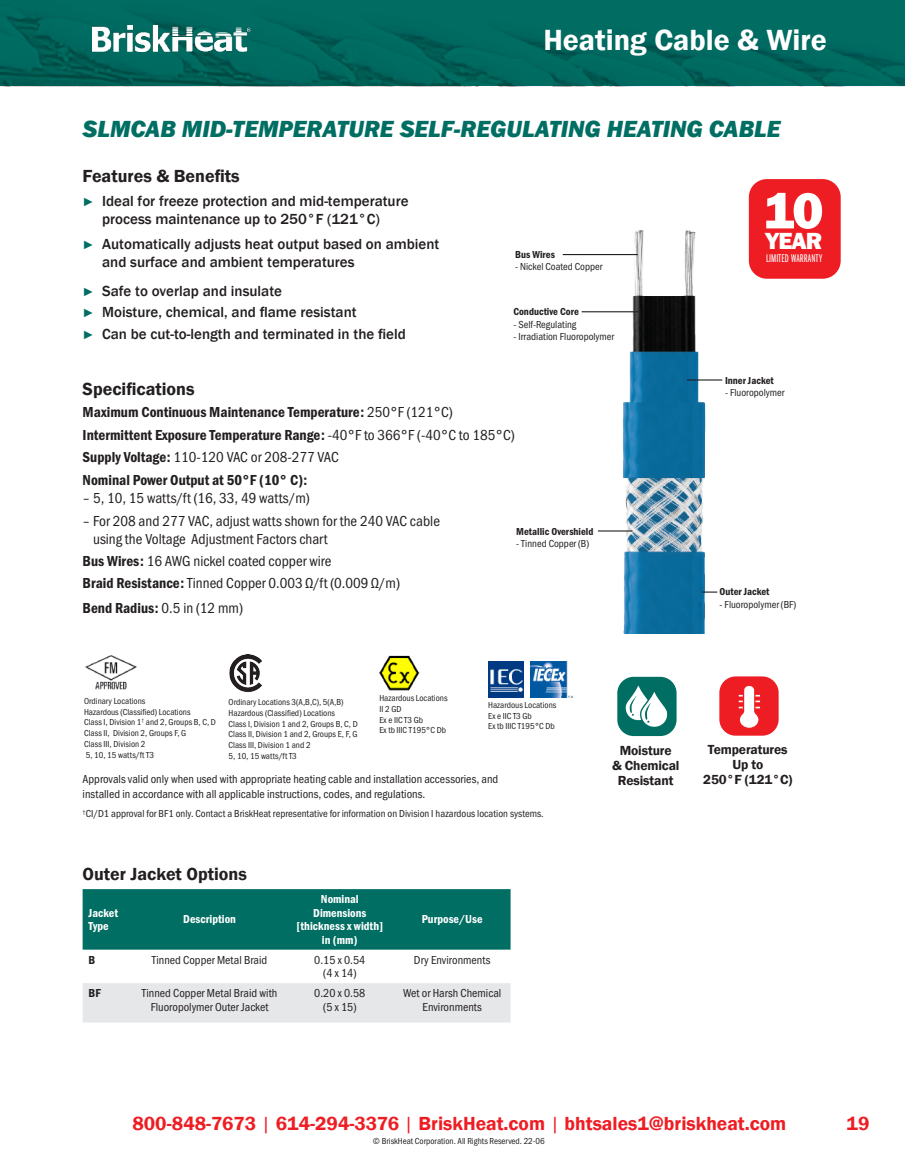
<style>
.page{position:relative;width:905px;height:1175px;background:#fff}
.page>*{position:absolute;margin:0;border:0;box-sizing:border-box;transform-origin:0 0}
.t1{font:800 52.5px "Franklin Gothic";color:#fff}
.t2{font:600 30px "Franklin Gothic";color:#fff}
.HEAD-HCW{font:italic 800 24px "Franklin Gothic";color:#006e63}
.t3{font:800 24px "Franklin Gothic";color:#fff}
.t4{font:600 19.5px "Franklin Gothic";color:#ee1d23}
.t5{font:600 18px "Franklin Gothic";color:#231f20}
.t6{font:500 15px/18px "Franklin Gothic";color:#231f20}
.t7{font:15px/18px "Franklin Gothic URW Cond";color:#231f20}
.t8{font:15px "Franklin Gothic URW Con Dem";color:#231f20}
.t9{font:600 13.5px/15px "Franklin Gothic";letter-spacing:-.01em;color:#231f20;text-align:center}
.t10{font:12px/13.5px "Franklin Gothic URW Cond";color:#231f20;text-align:center}
.t11{font:12px/13.5px "Franklin Gothic URW Con Dem";color:#fff}
.t12{font:12px "Franklin Gothic URW Con Dem";color:#231f20}
.t13{font:11.55px "Franklin Gothic URW Ext Com D Boo";letter-spacing:.01em;color:#fff}
.t14{font:10.5px "Franklin Gothic URW Cond";color:#231f20}
.t15{font:10.5px "Franklin Gothic URW Con Dem";color:#231f20}
.t16{font:9px "Franklin Gothic URW Cond";color:#231f20}
.s1{font-size:12px;color:#006e63}
.s2{font-family:"Franklin Gothic URW Cond"}
.s3{font-family:"Franklin Gothic URW Con Dem"}
.s4{font-weight:400}
</style>
<div class="page">
<img style="left:0;top:0;width:904px;height:86px">
<img style="left:92px;top:26px;width:160px;height:25px">
<img style="left:611px;top:230px;width:101px;height:403px">
<hr style="left:562px;top:254px;width:76px;height:1px;background:#231f20">
<hr style="left:581px;top:311px;width:59px;height:1px;background:#231f20">
<hr style="left:687px;top:379px;width:35px;height:1px;background:#231f20">
<svg style="left:702px;top:591px;width:15px;height:1px"></svg>
<hr style="left:598px;top:530px;width:34px;height:1px;background:#231f20">
<div style="left:83px;top:889px;width:427px;height:60px;background:#006e63"></div>
<div style="left:83px;top:983px;width:427px;height:39px;background:#e6e7e9"></div>
<img style="left:85px;top:655px;width:52px;height:35px">
<img style="left:379px;top:655px;width:41px;height:36px">
<img style="left:530px;top:661px;width:42px;height:36px">
<img style="left:488px;top:661px;width:35px;height:36px">
<img style="left:229px;top:655px;width:33px;height:37px">
<div style="left:748px;top:179px;width:92px;height:100px;background:#ee1d23;border-radius:18px"></div>
<div style="left:617px;top:677px;width:59px;height:59px;background:#006e63;border-radius:16px"></div>
<svg style="left:625px;top:685px;width:43px;height:42px"></svg>
<div style="left:719px;top:676px;width:59px;height:59px;background:#ee1d23;border-radius:16px"></div>
<svg style="left:738px;top:686px;width:22px;height:42px"></svg>
<h2 class="t2" style="left:543px;top:21px;width:285px">Heating Cable &amp; Wire</h2>
<p class="HEAD-HCW" style="left:83px;top:113px;width:699px">SLMCAB MID-TEMPERATURE SELF-REGULATING HEATING CABLE</p>
<p class="t5" style="left:82px;top:165px;width:159px">Features &amp; Benefits</p>
<p class="t1" style="left:762px;top:177px;width:62px">10</p>
<p class="t3" style="left:765px;top:225px;width:59px">YEAR</p>
<p class="t13" style="left:766px;top:252px;width:58px">LIMITED WARRANTY</p>
<p class="t6" style="left:102px;top:192px;width:308px;text-indent:-20px"><span class="s1">►</span> Ideal for freeze protection and mid-temperature process maintenance up to 250°F (121°C)</p>
<p class="t6" style="left:102px;top:235px;width:339px;text-indent:-20px"><span class="s1">►</span> Automatically adjusts heat output based on ambient and surface and ambient temperatures</p>
<p class="t6" style="left:83px;top:282px;width:201px"><span class="s1">►</span> Safe to overlap and insulate</p>
<p class="t6" style="left:83px;top:303px;width:275px"><span class="s1">►</span> Moisture, chemical, and flame resistant</p>
<p class="t6" style="left:83px;top:325px;width:325px"><span class="s1">►</span> Can be cut-to-length and terminated in the field</p>
<p class="t15" style="left:515px;top:247px;width:41px">Bus Wires</p>
<p class="t14" style="left:515px;top:259px;width:89px">- Nickel Coated Copper</p>
<p class="t15" style="left:513px;top:305px;width:67px">Conductive Core</p>
<p class="t14" style="left:513px;top:317px;width:64px">- Self-Regulating</p>
<p class="t14" style="left:513px;top:329px;width:102px">- Irradiation Fluoropolymer</p>
<p class="t5" style="left:83px;top:378px;width:113px">Specifications</p>
<p class="t8" style="left:83px;top:402px;width:371px">Maximum Continuous Maintenance Temperature: <span class="s2">250°F (121°C)</span></p>
<p class="t8" style="left:83px;top:425px;width:433px">Intermittent Exposure Temperature Range: <span class="s2">-40°F to 366°F (-40°C to 185°C)</span></p>
<p class="t7" style="left:83px;top:447px;width:258px"><span class="s3">Supply Voltage:</span> 110-120 VAC or 208-277 VAC</p>
<p class="t8" style="left:83px;top:470px;width:226px">Nominal Power Output at 50°F (10° C):</p>
<p class="t7" style="left:83px;top:488px;width:228px">– 5, 10, 15 watts/ft (16, 33, 49 watts/m)</p>
<p class="t7" style="left:93px;top:510px;width:348px;text-indent:-10px">– For 208 and 277 VAC, adjust watts shown for the 240 VAC cable using the Voltage Adjustment Factors chart</p>
<p class="t7" style="left:83px;top:551px;width:250px"><span class="s3">Bus Wires:</span> 16 AWG nickel coated copper wire</p>
<p class="t7" style="left:83px;top:573px;width:319px"><span class="s3">Braid Resistance:</span> Tinned Copper 0.003 Ω/ft (0.009 Ω/m)</p>
<p class="t8" style="left:83px;top:598px;width:162px">Bend Radius: <span class="s2">0.5 in (12 mm)</span></p>
<p class="t15" style="left:516px;top:524px;width:79px">Metallic Overshield</p>
<p class="t14" style="left:516px;top:536px;width:74px">- Tinned Copper (B)</p>
<p class="t15" style="left:725px;top:373px;width:50px">Inner Jacket</p>
<p class="t14" style="left:725px;top:385px;width:61px">- Fluoropolymer</p>
<p class="t15" style="left:719px;top:585px;width:51px">Outer Jacket</p>
<p class="t14" style="left:719px;top:597px;width:78px">- Fluoropolymer (BF)</p>
<p class="t16" style="left:84px;top:694px;width:63px">Ordinary Locations</p>
<p class="t16" style="left:84px;top:705px;width:108px">Hazardous (Classified) Locations</p>
<p class="t16" style="left:84px;top:716px;width:133px">Class I, Division 1<sup>†</sup> and 2, Groups B, C, D</p>
<p class="t16" style="left:84px;top:726px;width:104px">Class II, Division 2, Groups F, G</p>
<p class="t16" style="left:84px;top:737px;width:63px">Class III, Division 2</p>
<p class="t16" style="left:86px;top:748px;width:70px">5, 10, 15 watts/ft T3</p>
<p class="t16" style="left:229px;top:695px;width:116px">Ordinary Locations 3(A,B,C), 5(A,B)</p>
<p class="t16" style="left:229px;top:706px;width:108px">Hazardous (Classified) Locations</p>
<p class="t16" style="left:229px;top:717px;width:131px">Class I, Division 1 and 2, Groups B, C, D</p>
<p class="t16" style="left:229px;top:728px;width:130px">Class II, Division 1 and 2, Groups E, F, G</p>
<p class="t16" style="left:229px;top:738px;width:83px">Class III, Division 1 and 2</p>
<p class="t16" style="left:229px;top:749px;width:70px">5, 10, 15 watts/ft T3</p>
<p class="t16" style="left:379px;top:691px;width:70px">Hazardous Locations</p>
<p class="t16" style="left:379px;top:702px;width:24px">II 2 GD</p>
<p class="t16" style="left:379px;top:713px;width:45px">Ex e IIC T3 Gb</p>
<p class="t16" style="left:379px;top:724px;width:68px">Ex tb IIIC T195°C Db</p>
<p class="t16" style="left:488px;top:698px;width:70px">Hazardous Locations</p>
<p class="t16" style="left:488px;top:709px;width:45px">Ex e IIC T3 Gb</p>
<p class="t16" style="left:488px;top:720px;width:68px">Ex tb IIIC T195°C Db</p>
<p class="t10" style="left:83px;top:771px;width:417px;line-height:14.4px;text-align:left">Approvals valid only when used with appropriate heating cable and installation accessories, and installed in accordance with all applicable instructions, codes, and regulations.</p>
<p class="t14" style="left:83px;top:806px;width:462px"><sup>†</sup>CI/D1 approval for BF1 only. Contact a BriskHeat representative for information on Division I hazardous location systems.</p>
<p class="t5" style="left:83px;top:863px;width:166px">Outer Jacket Options</p>
<p class="t11" style="left:89px;top:905px;width:31px">Jacket<br>Type</p>
<p class="t11" style="left:183px;top:912px;width:54px">Description</p>
<p class="t11" style="left:321px;top:891px;width:39px">Nominal</p>
<p class="t11" style="left:296px;top:905px;width:88px;text-align:center">Dimensions [thickness x width]</p>
<p class="t11" style="left:322px;top:932px;width:37px">in (mm)</p>
<p class="t11" style="left:422px;top:912px;width:62px">Purpose/Use</p>
<p class="t12" style="left:89px;top:951px;width:8px">B</p>
<p class="t10" style="left:152px;top:952px;width:117px">Tinned Copper Metal Braid</p>
<p class="t10" style="left:314px;top:952px;width:53px">0.15 x 0.54 (4 x 14)</p>
<p class="t10" style="left:414px;top:952px;width:78px">Dry Environments</p>
<p class="t12" style="left:89px;top:985px;width:14px">BF</p>
<p class="t10" style="left:142px;top:985px;width:137px">Tinned Copper Metal Braid with<br>Fluoropolymer Outer Jacket</p>
<p class="t10" style="left:314px;top:985px;width:53px">0.20 x 0.58 (5 x 15)</p>
<p class="t10" style="left:403px;top:985px;width:100px">Wet or Harsh Chemical<br>Environments</p>
<p class="t9" style="left:619px;top:743px;width:53px">Moisture</p>
<p class="t9" style="left:612px;top:758px;width:69px">&amp; Chemical</p>
<p class="t9" style="left:618px;top:773px;width:57px">Resistant</p>
<p class="t9" style="left:703px;top:742px;width:91px">Temperatures<br>Up to<br>250°F (121°C)</p>
<h3 class="t4" style="left:132px;top:1111px;width:655px">800-848-7673 <span class="s4">|</span> 614-294-3376 <span class="s4">|</span> BriskHeat.com <span class="s4">|</span> bhtsales1@briskheat.com</h3>
<h3 class="t4" style="left:846px;top:1111px;width:24px">19</h3>
<p class="t16" style="left:373px;top:1135px;width:173px">© BriskHeat Corporation. All Rights Reserved. 22-06</p>
</div>
